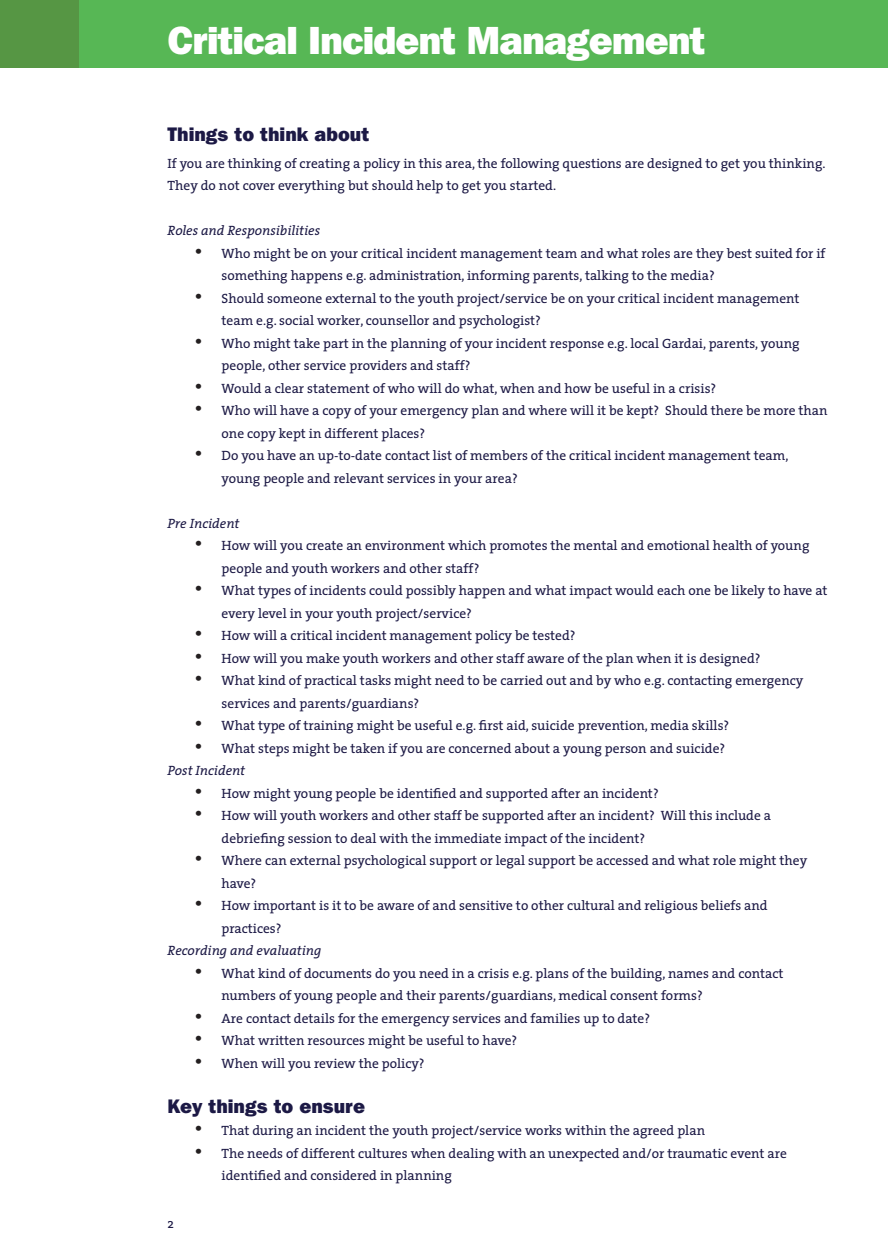
<style>
.page{position:relative;width:888px;height:1258px;background:#fff}
.page>*{position:absolute;margin:0;border:0;box-sizing:border-box;transform-origin:0 0}
.t1{font:800 39px "Franklin Gothic IT Cby BT";letter-spacing:-.025em;color:#fff}
.t2{font:800 19.5px "Franklin Gothic IT Cby BT";color:#1c1945}
.t3{font:13.5px/22.5px "The Serif";color:#1c1945}
.t4{font:italic 13.5px "The Serif";color:#1c1945}
.s1{color:#231f20}
.s2{font-style:italic}
</style>
<div class="page">
<div style="left:0;top:0;width:888px;height:68px;background:#569644"></div>
<div style="left:79px;top:0;width:809px;height:68px;background:#57b755"></div>
<h1 class="t1" style="left:168px;top:15px;width:540px">Critical Incident Management</h1>
<h2 class="t2" style="left:168px;top:121px;width:203px">Things to think about</h2>
<p class="t3" style="left:168px;top:152px;width:659px">If you are thinking of creating a policy in this area, the following questions are designed to get you thinking.<br>They do not cover everything but should help to get you started.</p>
<p class="t4" style="left:168px;top:219px;width:154px">Roles and Responsibilities</p>
<p class="t3" style="left:222px;top:242px;width:605px;text-indent:-27px"><span class="s1">•</span> Who might be on your critical incident management team and what roles are they best suited for if something happens e.g. administration, informing parents, talking to the media?</p>
<p class="t3" style="left:222px;top:287px;width:579px;text-indent:-27px"><span class="s1">•</span> Should someone external to the youth project/service be on your critical incident management team e.g. social worker, counsellor and psychologist?</p>
<p class="t3" style="left:222px;top:332px;width:579px;text-indent:-27px"><span class="s1">•</span> Who might take part in the planning of your incident response e.g. local Gardai, parents, young people, other service providers and staff?</p>
<p class="t3" style="left:195px;top:377px;width:523px"><span class="s1">•</span> Would a clear statement of who will do what, when and how be useful in a crisis?</p>
<p class="t3" style="left:222px;top:399px;width:607px;text-indent:-27px"><span class="s1">•</span> Who will have a copy of your emergency plan and where will it be kept? Should there be more than one copy kept in different places?</p>
<p class="t3" style="left:222px;top:444px;width:568px;text-indent:-27px"><span class="s1">•</span> Do you have an up-to-date contact list of members of the critical incident management team, young people and relevant services in your area?</p>
<p class="t4" style="left:168px;top:512px;width:73px">Pre Incident</p>
<p class="t3" style="left:222px;top:534px;width:589px;text-indent:-27px"><span class="s1">•</span> How will you create an environment which promotes the mental and emotional health of young people and youth workers and other staff?</p>
<p class="t3" style="left:222px;top:579px;width:607px;text-indent:-27px"><span class="s1">•</span> What types of incidents could possibly happen and what impact would each one be likely to have at every level in your youth project/service?</p>
<p class="t3" style="left:195px;top:624px;width:382px"><span class="s1">•</span> How will a critical incident management policy be tested?</p>
<p class="t3" style="left:195px;top:647px;width:567px"><span class="s1">•</span> How will you make youth workers and other staff aware of the plan when it is designed?</p>
<p class="t3" style="left:222px;top:669px;width:583px;text-indent:-27px"><span class="s1">•</span> What kind of practical tasks might need to be carried out and by who e.g. contacting emergency services and parents/guardians?</p>
<p class="t3" style="left:195px;top:714px;width:536px"><span class="s1">•</span> What type of training might be useful e.g. first aid, suicide prevention, media skills?</p>
<p class="t3" style="left:168px;top:737px;width:559px;text-indent:27px"><span class="s1">•</span> What steps might be taken if you are concerned about a young person and suicide?<br><span class="s2">Post Incident</span></p>
<p class="t3" style="left:195px;top:782px;width:466px"><span class="s1">•</span> How might young people be identified and supported after an incident?</p>
<p class="t3" style="left:222px;top:804px;width:551px;text-indent:-27px"><span class="s1">•</span> How will youth workers and other staff be supported after an incident? Will this include a debriefing session to deal with the immediate impact of the incident?</p>
<p class="t3" style="left:222px;top:849px;width:587px;text-indent:-27px"><span class="s1">•</span> Where can external psychological support or legal support be accessed and what role might they have?</p>
<p class="t3" style="left:222px;top:894px;width:548px;text-indent:-27px"><span class="s1">•</span> How important is it to be aware of and sensitive to other cultural and religious beliefs and practices?</p>
<p class="t4" style="left:168px;top:939px;width:155px">Recording and evaluating</p>
<p class="t3" style="left:222px;top:962px;width:563px;text-indent:-27px"><span class="s1">•</span> What kind of documents do you need in a crisis e.g. plans of the building, names and contact numbers of young people and their parents/guardians, medical consent forms?</p>
<p class="t3" style="left:195px;top:1007px;width:457px"><span class="s1">•</span> Are contact details for the emergency services and families up to date?</p>
<p class="t3" style="left:195px;top:1029px;width:324px"><span class="s1">•</span> What written resources might be useful to have?</p>
<p class="t3" style="left:195px;top:1052px;width:232px"><span class="s1">•</span> When will you review the policy?</p>
<h2 class="t2" style="left:168px;top:1093px;width:199px">Key things to ensure</h2>
<p class="t3" style="left:195px;top:1119px;width:512px"><span class="s1">•</span> That during an incident the youth project/service works within the agreed plan</p>
<p class="t3" style="left:222px;top:1142px;width:567px;text-indent:-27px"><span class="s1">•</span> The needs of different cultures when dealing with an unexpected and/or traumatic event are identified and considered in planning</p>
<p class="t3" style="left:168px;top:1212px;width:8px">2</p>
</div>
